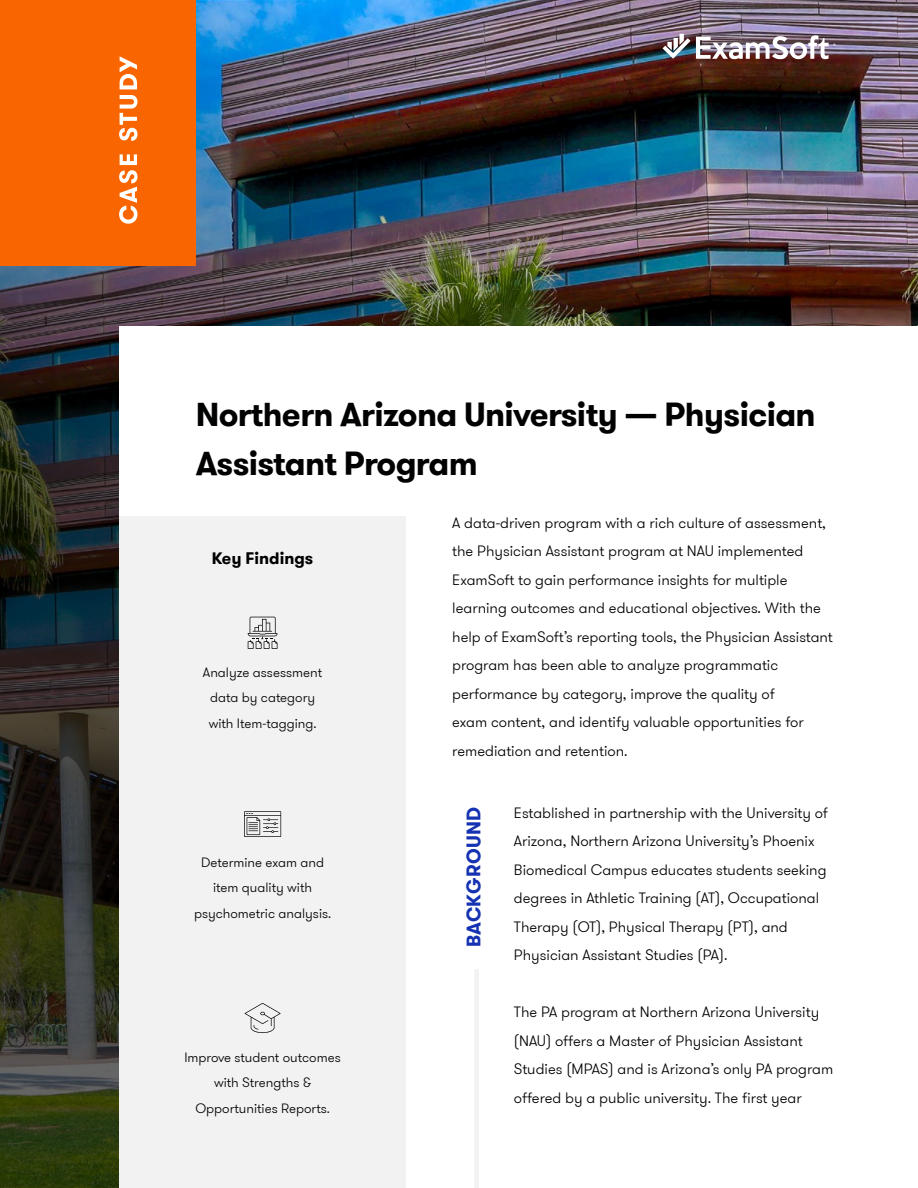
<style>
.page{position:relative;width:918px;height:1188px;background:#fff}
.page>*{position:absolute;margin:0;border:0;box-sizing:border-box;transform-origin:0 0}
.t1{font:700 33px/49.5px "GT Walsheim Pro";letter-spacing:-.02em;color:#000101}
.t2{font:700 19.5px "GT Walsheim Pro";letter-spacing:.015em;color:#1532b2}
.t3{font:700 16.5px "GT Walsheim Pro";color:#000}
.t4{font:300 15px/28.5px "GT Walsheim Pro";color:#000101}
.t5{font:300 13.5px/25.5px "GT Walsheim Pro";color:#000101;text-align:center}
</style>
<div class="page">
<img style="left:0;top:1px;width:917px;height:1187px">
<div style="left:0;top:0;width:196px;height:266px;background:#f96500"></div>
<div style="left:119px;top:326px;width:799px;height:862px;background:#fff"></div>
<svg style="left:119px;top:56px;width:18px;height:168px"></svg>
<div style="left:119px;top:516px;width:287px;height:672px;background:#f2f2f2"></div>
<img style="left:662px;top:34px;width:174px;height:25px">
<div style="left:474px;top:969px;width:5px;height:219px;background:#f2f2f2"></div>
<svg style="left:245px;top:1003px;width:36px;height:30px"></svg>
<svg style="left:248px;top:617px;width:30px;height:32px"></svg>
<svg style="left:244px;top:811px;width:37px;height:26px"></svg>
<h1 class="t1" style="left:196px;top:390px;width:621px">Northern Arizona University — Physician<br>Assistant Program</h1>
<p class="t3" style="left:212px;top:547px;width:103px">Key Findings</p>
<p class="t5" style="left:203px;top:660px;width:121px">Analyze assessment data by category with Item-tagging.</p>
<p class="t5" style="left:194px;top:850px;width:139px">Determine exam and item quality with psychometric analysis.</p>
<p class="t5" style="left:184px;top:1045px;width:158px">Improve student outcomes with Strengths &amp;<br>Opportunities Reports.</p>
<p class="t4" style="left:452px;top:509px;width:382px">A data-driven program with a rich culture of assessment, the Physician Assistant program at NAU implemented ExamSoft to gain performance insights for multiple learning outcomes and educational objectives. With the help of ExamSoft’s reporting tools, the Physician Assistant program has been able to analyze programmatic performance by category, improve the quality of<br>exam content, and identify valuable opportunities for remediation and retention.</p>
<h2 class="t2" style="left:461px;top:947px;width:142px;rotate:-90deg">BACKGROUND</h2>
<p class="t4" style="left:514px;top:799px;width:316px">Established in partnership with the University of Arizona, Northern Arizona University’s Phoenix Biomedical Campus educates students seeking degrees in Athletic Training (AT), Occupational Therapy (OT), Physical Therapy (PT), and Physician Assistant Studies (PA).</p>
<p class="t4" style="left:514px;top:998px;width:321px">The PA program at Northern Arizona University (NAU) offers a Master of Physician Assistant Studies (MPAS) and is Arizona’s only PA program offered by a public university. The first year</p>
</div>
